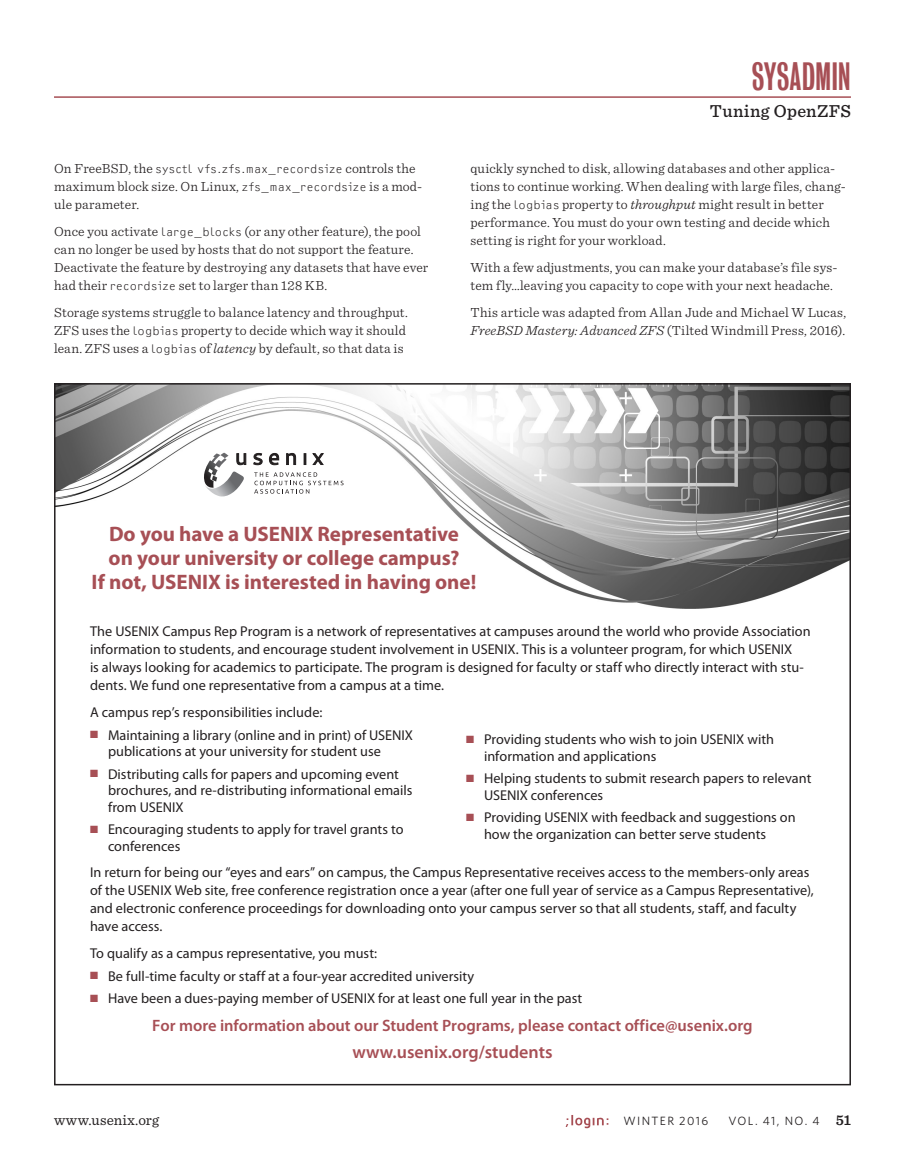
<style>
.page{position:relative;width:905px;height:1175px;background:#fff}
.page>*{position:absolute;margin:0;border:0;box-sizing:border-box;transform-origin:0 0}
.t1{font:36px "Bureau Grotesque One Three";color:#a74f55}
.t2{font:700 21px/24px "Myriad Pro";letter-spacing:-.005em;color:#a74f55;text-align:center}
.t3{font:600 18px "Myriad Pro";color:#a74f55}
.t4{font:500 18px "Sentinel";letter-spacing:.02em;color:#231f20}
.t5{font:600 16.5px "Myriad Pro";color:#a74f55}
.t6{font:15px "Sentinel";letter-spacing:.015em;color:#231f20}
.t7{font:14.25px/16.5px "Myriad Pro";color:#231f20}
.body{font:300 13.8px/18px "Sentinel";letter-spacing:.01em;color:#231f20}
.body-2{font:300 12px "OCRF Offc";letter-spacing:.025em;color:#231f20;scale:.95 1}
.t8{font:12px "Whitney";letter-spacing:.115em;color:#231f20}
.s1{font-family:"Sentinel";font-size:13.8px}
.s2{font-family:"OCRF Offc";font-size:12px}
.s3{font-style:italic}
.s4{color:#a74f55}
.s5{font-family:"Sentinel";font-weight:600;font-size:15px}
</style>
<div class="page">
<svg style="left:565px;top:1115px;width:43px;height:13px"></svg>
<hr style="left:54px;top:96px;width:796px;height:2px;background:#a74f55">
<img style="left:57px;top:386px;width:790px;height:223px">
<div style="left:197px;top:444px;width:151px;height:61px;background:#fff"></div>
<svg style="left:253px;top:452px;width:26px;height:14px"></svg>
<svg style="left:286px;top:452px;width:10px;height:13px"></svg>
<svg style="left:303px;top:453px;width:21px;height:12px"></svg>
<svg style="left:254px;top:472px;width:89px;height:21px"></svg>
<svg style="left:204px;top:452px;width:43px;height:45px"></svg>
<p class="body-2" style="left:54px;top:162px;width:382px"><span class="s1">On FreeBSD, the</span> sysctl vfs.zfs.max_recordsize <span class="s1">controls the</span></p>
<p class="body" style="left:54px;top:177px;width:370px">maximum block size. On Linux, <span class="s2">zfs_max_recordsize</span> is a mod&shy;ule parameter.</p>
<p class="body" style="left:54px;top:222px;width:376px">Once you activate <span class="s2">large_blocks</span> (or any other feature), the pool can no longer be used by hosts that do not support the feature.<br>Deactivate the feature by destroying any datasets that have ever had their <span class="s2">recordsize</span> set to larger than 128 KB.</p>
<p class="body" style="left:54px;top:303px;width:355px">Storage systems struggle to balance latency and throughput.<br>ZFS uses the <span class="s2">logbias</span> property to decide which way it should lean. ZFS uses a <span class="s2">logbias</span> of <span class="s3">latency</span> by default, so that data is</p>
<h1 class="t1" style="left:751px;top:57px;width:101px">SYSADMIN</h1>
<p class="t4" style="left:709px;top:98px;width:143px">Tuning OpenZFS</p>
<p class="body" style="left:470px;top:159px;width:377px">quickly synched to disk, allowing databases and other applica&shy;tions to continue working. When dealing with large files, chang&shy;ing the <span class="s2">logbias</span> property to <span class="s3">throughput</span> might result in better performance. You must do your own testing and decide which setting is right for your workload.</p>
<p class="body" style="left:470px;top:258px;width:369px">With a few adjustments, you can make your database’s file sys&shy;tem fly…leaving you capacity to cope with your next headache.</p>
<p class="body" style="left:470px;top:303px;width:377px">This article was adapted from Allan Jude and Michael W Lucas,<br><span class="s3">FreeBSD Mastery: Advanced ZFS</span> (Tilted Windmill Press, 2016).</p>
<h2 class="t2" style="left:92px;top:522px;width:386px">Do you have a USENIX Representative<br>on your university or college campus?<br>If not, USENIX is interested in having one!</h2>
<p class="t7" style="left:90px;top:622px;width:722px;line-height:18px">The USENIX Campus Rep Program is a network of representatives at campuses around the world who provide Association information to students, and encourage student involvement in USENIX. This is a volunteer program, for which USENIX<br>is always looking for academics to participate. The program is designed for faculty or staff who directly interact with stu&shy;dents. We fund one representative from a campus at a time.</p>
<p class="t7" style="left:90px;top:704px;width:234px">A campus rep’s responsibilities include:</p>
<p class="t7" style="left:108px;top:727px;width:306px;text-indent:-18px"><span class="s4">■</span> Maintaining a library (online and in print) of USENIX publications at your university for student use</p>
<p class="t7" style="left:108px;top:766px;width:306px;text-indent:-18px"><span class="s4">■</span> Distributing calls for papers and upcoming event brochures, and re-distributing informational emails from USENIX</p>
<p class="t7" style="left:108px;top:821px;width:297px;text-indent:-18px"><span class="s4">■</span> Encouraging students to apply for travel grants to conferences</p>
<p class="t7" style="left:90px;top:863px;width:725px;line-height:18px">In return for being our “eyes and ears” on campus, the Campus Representative receives access to the members-only areas of the USENIX Web site, free conference registration once a year (after one full year of service as a Campus Representative), and electronic conference proceedings for downloading onto your campus server so that all students, staff, and faculty have access.</p>
<p class="t7" style="left:90px;top:945px;width:288px">To qualify as a campus representative, you must:</p>
<p class="t7" style="left:90px;top:967px;width:386px"><span class="s4">■</span> Be full-time faculty or staff at a four-year accredited university</p>
<p class="t7" style="left:90px;top:990px;width:494px"><span class="s4">■</span> Have been a dues-paying member of USENIX for at least one full year in the past</p>
<p class="t7" style="left:484px;top:731px;width:291px;text-indent:-18px"><span class="s4">■</span> Providing students who wish to join USENIX with information and applications</p>
<p class="t7" style="left:484px;top:770px;width:329px;text-indent:-18px"><span class="s4">■</span> Helping students to submit research papers to relevant<br>USENIX conferences</p>
<p class="t7" style="left:484px;top:809px;width:313px;text-indent:-18px"><span class="s4">■</span> Providing USENIX with feedback and suggestions on how the organization can better serve students</p>
<p class="t5" style="left:152px;top:1016px;width:602px">For more information about our Student Programs, please contact office@usenix.org</p>
<p class="t3" style="left:352px;top:1042px;width:202px">www.usenix.org/students</p>
<p class="t6" style="left:54px;top:1108px;width:107px">www.usenix.org</p>
<p class="t8" style="left:623px;top:1113px;width:86px">WINTER 2016</p>
<p class="t8" style="left:728px;top:1113px;width:124px">VOL. 41, NO. 4 <span class="s5">51</span></p>
</div>
